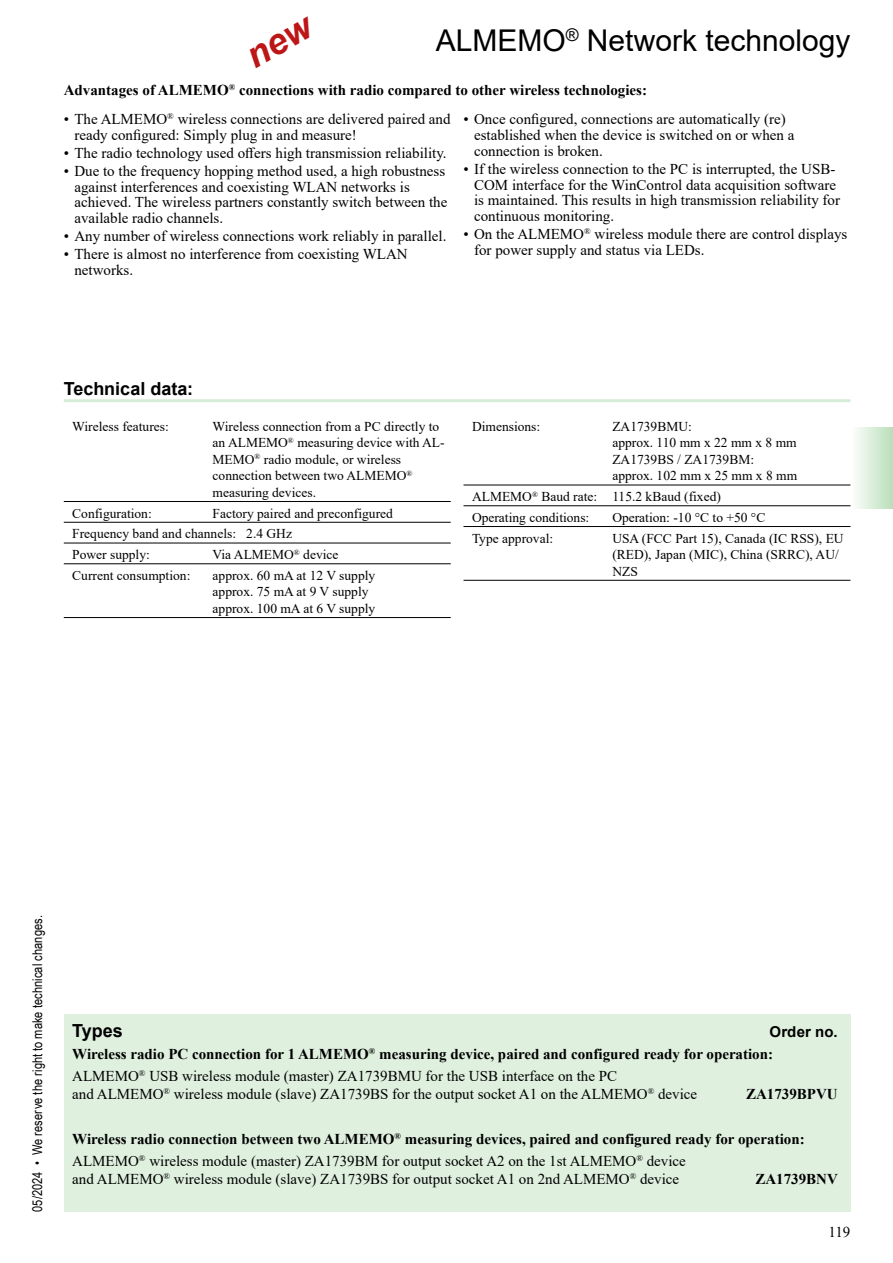
<style>
.page{position:relative;width:893px;height:1263px;background:#fff}
.page>*{position:absolute;margin:0;border:0;box-sizing:border-box;transform-origin:0 0}
.t1{font:30px "Arial";color:#000}
.t2{font:700 18px "Arial";color:#000}
.t3{font:15px/15.8px "Times New Roman";color:#000}
.t4{font:700 15px/22.2px "Times New Roman";color:#000}
.t5{font:700 15px "Arial";letter-spacing:.01em;color:#000}
.t6{font:13.5px/16.5px "Times New Roman";color:#000}
.t7{font:13.5px "Arial Narrow";letter-spacing:.005em;color:#000}
.s1{font-weight:400}
</style>
<div class="page">
<div style="left:850px;top:428px;width:43px;height:81px;background:linear-gradient(to right,#fff,#b8dfb8)"></div>
<hr style="left:64px;top:501px;width:387px;height:1px;background:#000">
<hr style="left:64px;top:522px;width:387px;height:1px;background:#000">
<hr style="left:64px;top:543px;width:387px;height:1px;background:#000">
<hr style="left:64px;top:563px;width:387px;height:1px;background:#000">
<hr style="left:64px;top:617px;width:387px;height:1px;background:#000">
<hr style="left:463px;top:485px;width:387px;height:1px;background:#000">
<hr style="left:463px;top:505px;width:387px;height:1px;background:#000">
<hr style="left:463px;top:526px;width:387px;height:1px;background:#000">
<hr style="left:463px;top:580px;width:387px;height:1px;background:#000">
<div style="left:64px;top:1015px;width:786px;height:197px;background:#dff0df"></div>
<hr style="left:64px;top:399px;width:786px;height:3px;background:#2da12e">
<h1 class="t1" style="left:436px;top:19px;width:416px">ALMEMO<sup>®</sup> Network technology</h1>
<p class="t4" style="left:64px;top:79px;width:585px">Advantages of ALMEMO<sup>®</sup> connections with radio compared to other wireless technologies:</p>
<p class="t3" style="left:74px;top:111px;width:378px;text-indent:-11px">• The ALMEMO<sup>®</sup> wireless connections are delivered paired and ready configured: Simply plug in and measure!</p>
<p class="t3" style="left:64px;top:145px;width:384px">• The radio technology used offers high transmission reliability.</p>
<p class="t3" style="left:74px;top:163px;width:374px;text-indent:-11px">• Due to the frequency hopping method used, a high robustness against interferences and coexisting WLAN networks is achieved. The wireless partners constantly switch between the available radio channels.</p>
<p class="t3" style="left:64px;top:228px;width:384px">• Any number of wireless connections work reliably in parallel.</p>
<p class="t3" style="left:74px;top:246px;width:335px;text-indent:-11px">• There is almost no interference from coexisting WLAN networks.</p>
<p class="t3" style="left:474px;top:111px;width:322px;text-indent:-11px">• Once configured, connections are automatically (re) established when the device is switched on or when a connection is broken.</p>
<p class="t3" style="left:474px;top:160px;width:367px;text-indent:-11px">• If the wireless connection to the PC is interrupted, the USB-COM interface for the WinControl data acquisition software is maintained. This results in high transmission reliability for continuous monitoring.</p>
<p class="t3" style="left:474px;top:226px;width:375px;text-indent:-11px">• On the ALMEMO<sup>®</sup> wireless module there are control displays for power supply and status via LEDs.</p>
<p class="t2" style="left:64px;top:376px;width:131px">Technical data:</p>
<p class="t6" style="left:72px;top:418px;width:98px">Wireless features:</p>
<p class="t6" style="left:213px;top:418px;width:234px">Wireless connection from a PC directly to an ALMEMO<sup>®</sup> measuring device with AL-<br>MEMO<sup>®</sup> radio module, or wireless connection between two ALMEMO<sup>® </sup>measuring devices.</p>
<p class="t6" style="left:72px;top:504px;width:81px">Configuration:</p>
<p class="t6" style="left:72px;top:502px;width:322px;line-height:20.7px;text-indent:140px">Factory paired and preconfigured<br>Frequency band and channels: 2.4 GHz<br>Power supply:</p>
<p class="t6" style="left:213px;top:546px;width:127px">Via ALMEMO<sup>®</sup> device</p>
<p class="t6" style="left:72px;top:567px;width:120px">Current consumption:</p>
<p class="t6" style="left:213px;top:567px;width:164px">approx. 60 mA at 12 V supply approx. 75 mA at 9 V supply approx. 100 mA at 6 V supply</p>
<p class="t6" style="left:472px;top:418px;width:70px">Dimensions:</p>
<p class="t6" style="left:612px;top:418px;width:186px">ZA1739BMU:<br>approx. 110 mm x 22 mm x 8 mm<br>ZA1739BS / ZA1739BM: approx. 102 mm x 25 mm x 8 mm</p>
<p class="t6" style="left:472px;top:486px;width:250px;line-height:20.7px">ALMEMO<sup>®</sup> Baud rate: 115.2 kBaud (fixed)<br>Operating conditions:</p>
<p class="t6" style="left:612px;top:509px;width:155px">Operation: -10 °C to +50 °C</p>
<p class="t6" style="left:472px;top:529px;width:83px">Type approval:</p>
<p class="t6" style="left:612px;top:529px;width:233px">USA (FCC Part 15), Canada (IC RSS), EU (RED), Japan (MIC), China (SRRC), AU/<br>NZS</p>
<p class="t7" style="left:28px;top:1212px;width:298px;rotate:-90deg">05/2024 • We reserve the right to make technical changes.</p>
<p class="t2" style="left:72px;top:1017px;width:52px">Types</p>
<p class="t5" style="left:769px;top:1021px;width:70px">Order no.</p>
<p class="t4" style="left:72px;top:1042px;width:702px">Wireless radio PC connection for 1 ALMEMO<sup>®</sup> measuring device, paired and configured ready for operation:<br><span class="s1">ALMEMO</span><sup>®</sup> <span class="s1">USB wireless module (master) ZA1739BMU for the USB interface on the PC</span></p>
<p class="t3" style="left:72px;top:1086px;width:626px">and ALMEMO<sup>®</sup> wireless module (slave) ZA1739BS for the output socket A1 on the ALMEMO<sup>®</sup> device</p>
<p class="t4" style="left:746px;top:1082px;width:93px">ZA1739BPVU</p>
<p class="t4" style="left:72px;top:1127px;width:734px">Wireless radio connection between two ALMEMO<sup>®</sup> measuring devices, paired and configured ready for operation:<br><span class="s1">ALMEMO</span><sup>®</sup> <span class="s1">wireless module (master) ZA1739BM for output socket A2 on the 1st ALMEMO</span><sup>®</sup> <span class="s1">device</span></p>
<p class="t3" style="left:72px;top:1170px;width:608px">and ALMEMO<sup>®</sup> wireless module (slave) ZA1739BS for output socket A1 on 2nd ALMEMO<sup>®</sup> device</p>
<p class="t4" style="left:755px;top:1167px;width:84px">ZA1739BNV</p>
<p class="t3" style="left:828px;top:1224px;width:23px">119</p>
</div>
